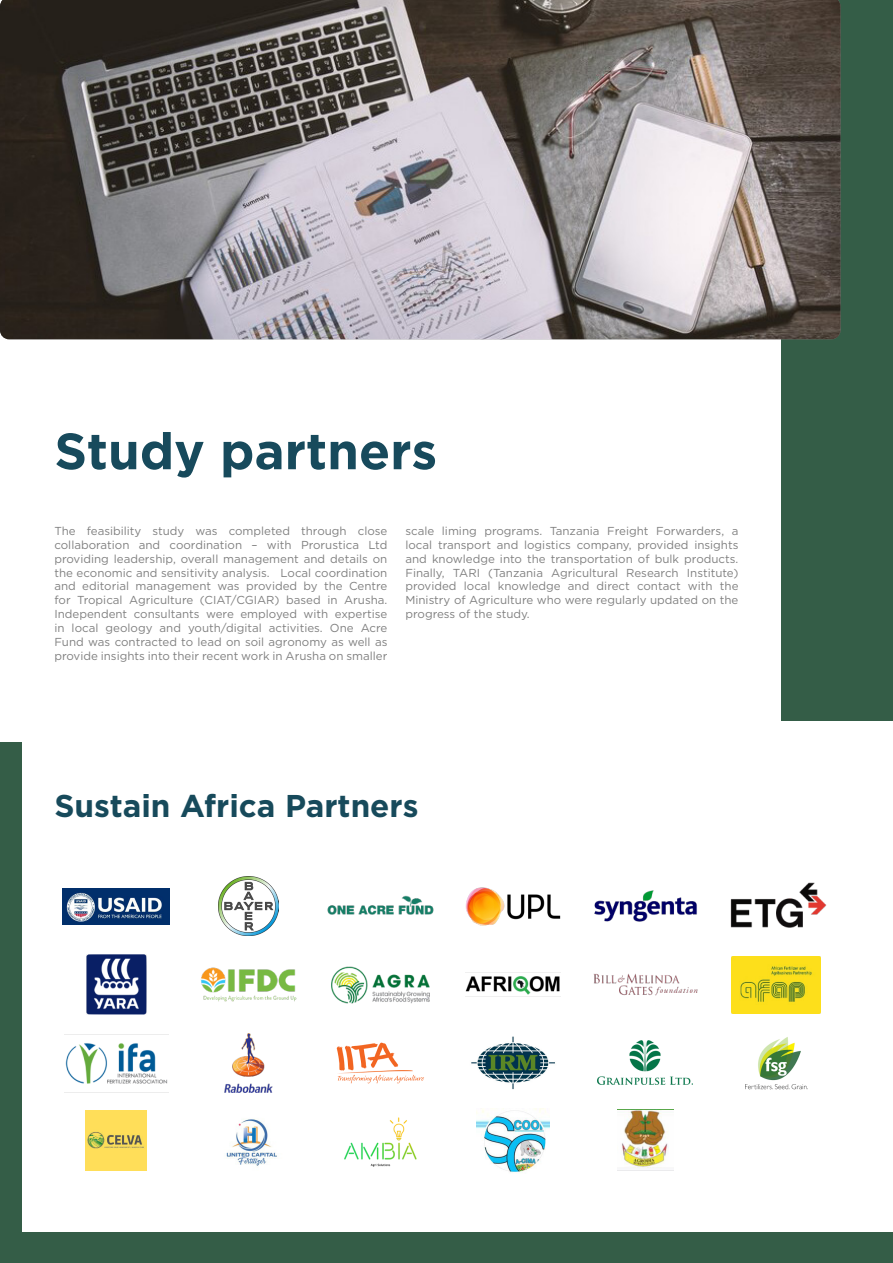
<style>
.page{position:relative;width:893px;height:1263px;background:#fff}
.page>*{position:absolute;margin:0;border:0;box-sizing:border-box;transform-origin:0 0}
.t1{font:700 51px "Gotham HTF";color:#174a5c}
.t2{font:700 31.5px "Gotham HTF";color:#174a5b}
.t3{font:11.55px/13.8px "Gotham HTF";color:#808080;text-align:justify}
</style>
<div class="page">
<div style="left:0;top:743px;width:893px;height:520px;background:#345d47"></div>
<div style="left:23px;top:720px;width:870px;height:512px;background:#fff"></div>
<div style="left:782px;top:0;width:111px;height:720px;background:#345d47"></div>
<img style="left:0;top:0;width:840px;height:339px">
<img style="left:63px;top:888px;width:107px;height:36px">
<img style="left:86px;top:954px;width:61px;height:60px">
<img style="left:64px;top:1034px;width:104px;height:59px">
<img style="left:86px;top:1110px;width:60px;height:61px">
<img style="left:219px;top:876px;width:59px;height:60px">
<img style="left:201px;top:967px;width:96px;height:35px">
<img style="left:224px;top:1034px;width:49px;height:58px">
<img style="left:226px;top:1119px;width:51px;height:47px">
<img style="left:336px;top:1042px;width:88px;height:42px">
<img style="left:344px;top:1117px;width:73px;height:49px">
<img style="left:327px;top:895px;width:107px;height:20px">
<img style="left:332px;top:966px;width:97px;height:38px">
<img style="left:465px;top:887px;width:96px;height:39px">
<img style="left:465px;top:972px;width:96px;height:25px">
<img style="left:471px;top:1036px;width:84px;height:54px">
<img style="left:476px;top:1109px;width:73px;height:64px">
<img style="left:597px;top:1040px;width:96px;height:44px">
<img style="left:617px;top:1109px;width:56px;height:59px">
<img style="left:745px;top:1037px;width:63px;height:53px">
<img style="left:732px;top:956px;width:89px;height:57px">
<img style="left:594px;top:890px;width:103px;height:32px">
<img style="left:593px;top:973px;width:105px;height:23px">
<img style="left:730px;top:882px;width:97px;height:46px">
<h1 class="t1" style="left:54px;top:422px;width:384px">Study partners</h1>
<p class="t3" style="left:54px;top:524px;width:335px">The feasibility study was completed through close collaboration and coordination – with Prorustica Ltd providing leadership, overall management and details on the economic and sensitivity analysis. Local coordination and editorial management was provided by the Centre for Tropical Agriculture (CIAT/CGIAR) based in Arusha.<br>Independent consultants were employed with expertise in local geology and youth/digital activities. One Acre Fund was contracted to lead on soil agronomy as well as provide insights into their recent work in Arusha on smaller</p>
<p class="t3" style="left:405px;top:524px;width:335px">scale liming programs. Tanzania Freight Forwarders, a local transport and logistics company, provided insights and knowledge into the transportation of bulk products.<br>Finally, TARI (Tanzania Agricultural Research Institute) provided local knowledge and direct contact with the Ministry of Agriculture who were regularly updated on the progress of the study.</p>
<h2 class="t2" style="left:54px;top:788px;width:366px">Sustain Africa Partners</h2>
</div>
